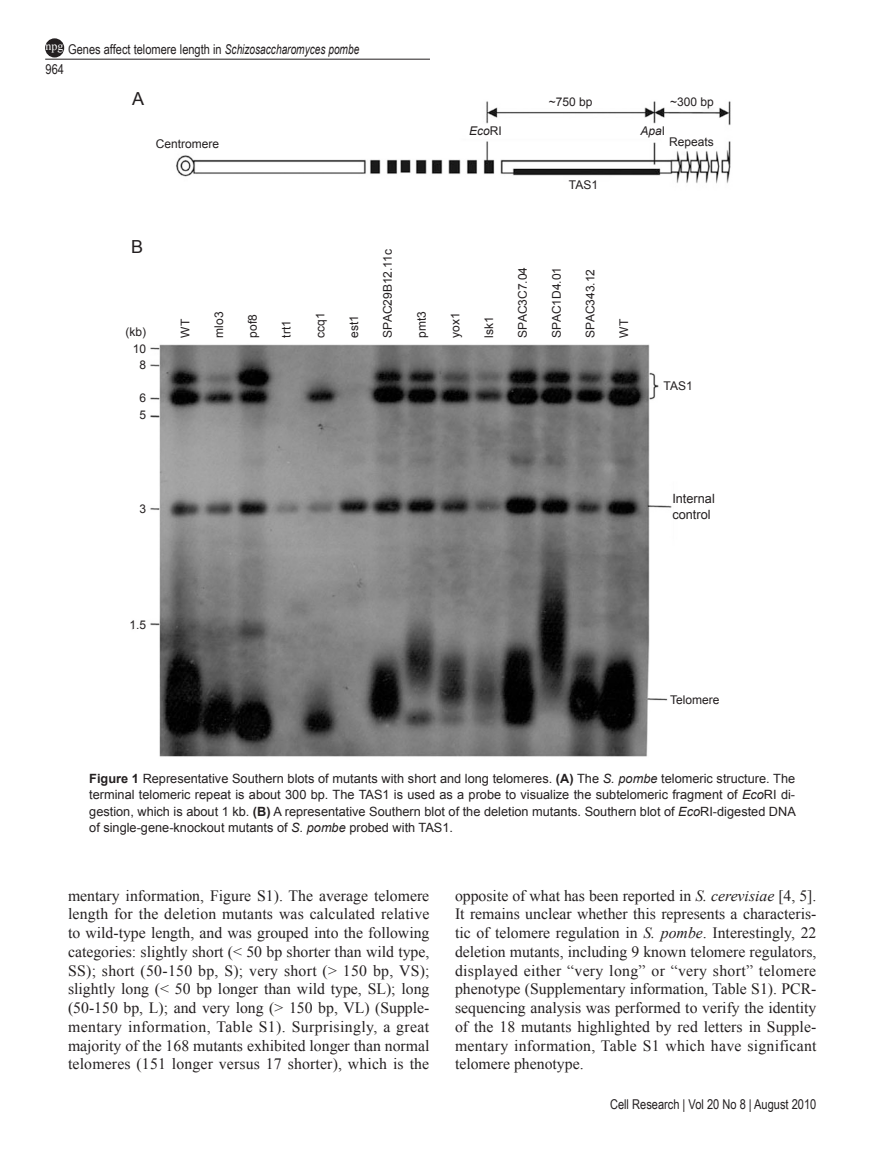
<style>
.page{position:relative;width:893px;height:1170px;background:#fff}
.page>*{position:absolute;margin:0;border:0;box-sizing:border-box;transform-origin:0 0}
.t1{font:18px "Arial";color:#231f20}
.t2{font:15.75px/18.8px "Times New Roman";letter-spacing:.01em;color:#231f20;text-align:justify}
.t3{font:13.5px "Arial Narrow";color:#231f20}
.t4{font:12.75px/16.5px "Arial";color:#231f20}
.t5{font:12px/16.5px "Arial";color:#231f20;text-align:center}
.t6{font:italic 12px "Arial";color:#231f20}
.t7{font:12px "Times New Roman";color:#fff}
.s1{font-family:"Arial";font-style:italic}
.s2{font-style:normal}
.s3{font-weight:700}
.s4{font-style:italic}
</style>
<div class="page">
<hr style="left:45px;top:59px;width:385px;height:1px;background:#231f20">
<div style="left:46px;top:39px;width:17px;height:18px;background:#231f20;border-radius:50%"></div>
<div style="left:45px;top:38px;width:19px;height:19px;border:2px solid #231f20;border-radius:50%"></div>
<img style="left:132px;top:101px;width:599px;height:656px">
<p class="t3" style="left:68px;top:39px;width:293px">Genes affect telomere length in <span class="s1">Schizosaccharomyces pombe</span></p>
<p class="t7" style="left:46px;top:38px;width:19px">npg</p>
<p class="t3" style="left:46px;top:59px;width:20px">964</p>
<p class="t1" style="left:132px;top:87px;width:14px">A</p>
<p class="t5" style="left:156px;top:136px;width:65px">Centromere</p>
<p class="t1" style="left:131px;top:235px;width:14px">B</p>
<p class="t5" style="left:125px;top:324px;width:22px">(kb)</p>
<p class="t5" style="left:177px;top:337px;width:20px;rotate:-90deg">WT</p>
<p class="t5" style="left:211px;top:337px;width:28px;rotate:-90deg">mlo3</p>
<p class="t5" style="left:245px;top:337px;width:25px;rotate:-90deg">pof8</p>
<p class="t5" style="left:278px;top:337px;width:19px;rotate:-90deg">trt1</p>
<p class="t5" style="left:312px;top:337px;width:27px;rotate:-90deg">ccq1</p>
<p class="t5" style="left:346px;top:337px;width:24px;rotate:-90deg">est1</p>
<p class="t5" style="left:133px;top:340px;width:15px">10<br>8</p>
<p class="t5" style="left:139px;top:390px;width:8px;text-align:left">6<br>5</p>
<p class="t5" style="left:380px;top:337px;width:90px;rotate:-90deg">SPAC29B12.11c</p>
<p class="t5" style="left:549px;top:94px;width:45px">~750 bp</p>
<p class="t5" style="left:670px;top:94px;width:45px">~300 bp</p>
<p class="t6" style="left:469px;top:123px;width:34px">Eco<span class="s2">RI</span></p>
<p class="t6" style="left:640px;top:122px;width:26px">Apa<span class="s2">I</span></p>
<p class="t5" style="left:669px;top:134px;width:46px">Repeats</p>
<p class="t5" style="left:569px;top:177px;width:31px">TAS1</p>
<p class="t5" style="left:413px;top:337px;width:28px;rotate:-90deg">pmt3</p>
<p class="t5" style="left:447px;top:337px;width:27px;rotate:-90deg">yox1</p>
<p class="t5" style="left:481px;top:337px;width:23px;rotate:-90deg">lsk1</p>
<p class="t5" style="left:515px;top:337px;width:72px;rotate:-90deg">SPAC3C7.04</p>
<p class="t5" style="left:548px;top:337px;width:72px;rotate:-90deg">SPAC1D4.01</p>
<p class="t5" style="left:582px;top:337px;width:70px;rotate:-90deg">SPAC343.12</p>
<p class="t5" style="left:616px;top:337px;width:20px;rotate:-90deg">WT</p>
<p class="t5" style="left:664px;top:378px;width:31px">TAS1</p>
<p class="t5" style="left:139px;top:501px;width:8px">3</p>
<p class="t4" style="left:672px;top:490px;width:44px">Internal control</p>
<p class="t5" style="left:129px;top:616px;width:18px">1.5</p>
<p class="t5" style="left:670px;top:691px;width:51px">Telomere</p>
<p class="t4" style="left:89px;top:770px;width:708px;text-align:justify"><span class="s3">Figure 1</span> Representative Southern blots of mutants with short and long telomeres. <span class="s3">(A)</span> The <span class="s4">S. pombe</span> telomeric structure. The terminal telomeric repeat is about 300 bp. The TAS1 is used as a probe to visualize the subtelomeric fragment of <span class="s4">Eco</span>RI di&shy;gestion, which is about 1 kb. <span class="s3">(B)</span> A representative Southern blot of the deletion mutants. Southern blot of <span class="s4">Eco</span>RI-digested DNA of single-gene-knockout mutants of <span class="s4">S. pombe</span> probed with TAS1.</p>
<p class="t2" style="left:68px;top:885px;width:363px">mentary information, Figure S1). The average telomere length for the deletion mutants was calculated relative to wild-type length, and was grouped into the following categories: slightly short (&lt; 50 bp shorter than wild type, SS); short (50-150 bp, S); very short (&gt; 150 bp, VS); slightly long (&lt; 50 bp longer than wild type, SL); long (50-150 bp, L); and very long (&gt; 150 bp, VL) (Supple&shy;mentary information, Table S1). Surprisingly, a great majority of the 168 mutants exhibited longer than normal telomeres (151 longer versus 17 shorter), which is the</p>
<p class="t2" style="left:455px;top:885px;width:363px">opposite of what has been reported in <span class="s4">S. cerevisiae</span> [4, 5].<br>It remains unclear whether this represents a characteris&shy;tic of telomere regulation in <span class="s4">S. pombe</span>. Interestingly, 22 deletion mutants, including 9 known telomere regulators, displayed either “very long” or “very short” telomere phenotype (Supplementary information, Table S1). PCR&shy;sequencing analysis was performed to verify the identity of the 18 mutants highlighted by red letters in Supple&shy;mentary information, Table S1 which have significant telomere phenotype.</p>
<p class="t3" style="left:610px;top:1094px;width:208px">Cell Research | Vol 20 No 8 | August 2010</p>
</div>
